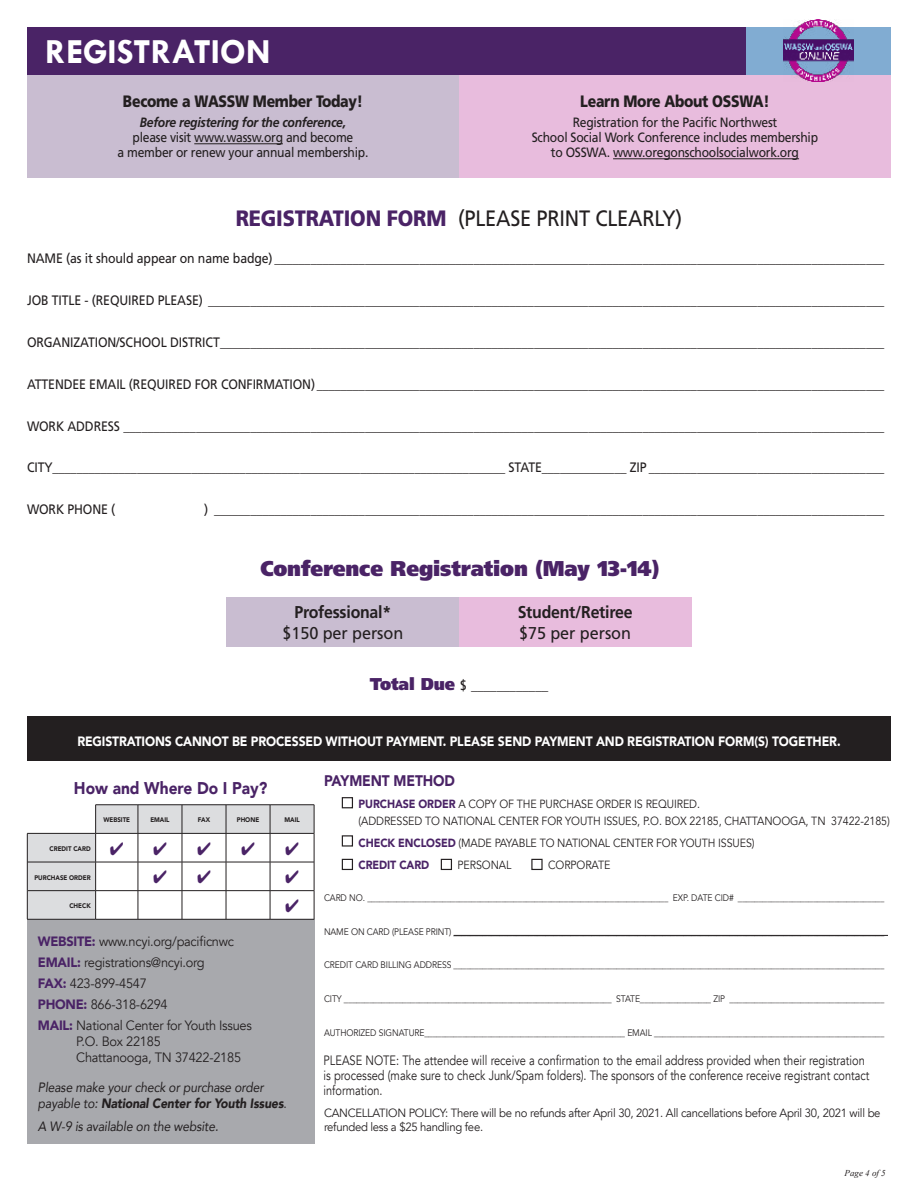
<style>
.page{position:relative;width:918px;height:1188px;background:#fff}
.page>*{position:absolute;margin:0;border:0;box-sizing:border-box;transform-origin:0 0}
.t1{font:700 35.55px "Tw Cen";color:#fff}
.t2{font:22.2px "Frutiger";letter-spacing:-.01em;color:#231f20;scale:.9 1}
.t3{font:900 21.45px "Frutiger";letter-spacing:-.005em;color:#4a2366;scale:.95 1}
.t4{font:700 17.1px "Frutiger";letter-spacing:-.015em;color:#231f20;scale:.93 1}
.t5{font:17.1px "Frutiger";letter-spacing:-.005em;color:#231f20;scale:.95 1}
.t6{font:900 16.95px "Avenir";color:#4a2366;scale:.91 1}
.t7{font:900 16.5px "Frutiger";letter-spacing:-.02em;color:#231f20;scale:.85 1}
.t8{font:900 15.3px "Avenir";letter-spacing:-.01em;color:#4a2366;scale:.9 1}
.t9{font:13.65px "Frutiger";letter-spacing:-.01em;color:#231f20;scale:.9 1}
.t10{font:700 13.65px "Frutiger";color:#231f20;scale:.95 1}
.t11{font:13.5px/15px "Avenir";color:#231f20;scale:.82 1}
.t12{font:13.5px/15px "Frutiger";letter-spacing:-.02em;color:#231f20;text-align:center;scale:.9 1}
.t13{font:13.5px/20.9px "Avenir";letter-spacing:-.02em;color:#231f20;scale:.95 1}
.t14{font:italic 13.5px/16.2px "Avenir";letter-spacing:-.01em;color:#231f20;scale:.9 1}
.t15{font:900 13.5px "Avenir";letter-spacing:-.01em;color:#fff;scale:.9 1}
.t16{font:italic 700 13.5px "Frutiger";letter-spacing:-.02em;color:#231f20;scale:.9 1}
.t17{font:11.85px/16.2px "Avenir";letter-spacing:-.01em;color:#231f20;scale:.9 1}
.t18{font:11.85px/14px "Avenir";letter-spacing:-.01em;color:#231f20;scale:.95 1}
.t19{font:9.45px "Avenir";letter-spacing:-.01em;color:#231f20;scale:.9 1}
.t20{font:italic 9px "Times New Roman";color:#231f20}
.t21{font:900 6.75px "Avenir";color:#231f20;scale:.91 1}
.s1{font-weight:900;color:#4a2366}
.s2{font-weight:900;font-size:17.1px;color:#4a2366}
.s3{font-weight:400}
.s4{font-weight:900}
.s5{font-style:normal}
</style>
<div class="page">
<div style="left:459px;top:73px;width:432px;height:105px;background:#e8bcdd"></div>
<hr style="left:613px;top:158px;width:186px;height:1px;background:#231f20">
<div style="left:27px;top:920px;width:287px;height:224px;background:#a8a9ad"></div>
<div style="left:27px;top:73px;width:432px;height:105px;background:#c9bdd1"></div>
<hr style="left:194px;top:143px;width:89px;height:1px;background:#231f20">
<div style="left:27px;top:717px;width:864px;height:44px;background:#231f20"></div>
<hr style="left:27px;top:919px;width:69px;height:1px;background:#231f20">
<hr style="left:96px;top:919px;width:42px;height:1px;background:#231f20">
<hr style="left:138px;top:919px;width:44px;height:1px;background:#231f20">
<hr style="left:182px;top:919px;width:44px;height:1px;background:#231f20">
<hr style="left:226px;top:919px;width:44px;height:1px;background:#231f20">
<hr style="left:270px;top:919px;width:44px;height:1px;background:#231f20">
<hr style="left:454px;top:935px;width:434px;height:1px;background:#231f20">
<div style="left:342px;top:797px;width:11px;height:11px;border:1px solid #231f20"></div>
<div style="left:342px;top:835px;width:11px;height:12px;border:1px solid #231f20"></div>
<div style="left:342px;top:859px;width:11px;height:11px;border:1px solid #231f20"></div>
<div style="left:441px;top:859px;width:11px;height:11px;border:1px solid #231f20"></div>
<div style="left:531px;top:859px;width:12px;height:11px;border:1px solid #231f20"></div>
<div style="left:27px;top:27px;width:864px;height:48px;background:#81acd2"></div>
<div style="left:27px;top:27px;width:718px;height:48px;background:#4a2366"></div>
<img style="left:783px;top:20px;width:70px;height:61px">
<div style="left:227px;top:597px;width:232px;height:50px;background:#c9bdd1"></div>
<div style="left:459px;top:597px;width:232px;height:50px;background:#e8bcdd"></div>
<svg style="left:27px;top:805px;width:288px;height:114px"></svg>
<h1 class="t1" style="left:45px;top:30px;width:227px">REGISTRATION</h1>
<p class="t7" style="left:123px;top:91px;width:284px">Become a WASSW Member Today!</p>
<p class="t16" style="left:140px;top:115px;width:231px">Before registering for the conference,</p>
<p class="t12" style="left:118px;top:130px;width:280px">please visit www.wassw.org and become<br>a member or renew your annual membership.</p>
<p class="t7" style="left:580px;top:91px;width:225px">Learn More About OSSWA!</p>
<p class="t12" style="left:532px;top:115px;width:320px">Registration for the Pacific Northwest<br>School Social Work Conference includes membership to OSSWA. www.oregonschoolsocialwork.org</p>
<h2 class="t2" style="left:236px;top:205px;width:498px"><span class="s1">REGISTRATION FORM</span> (PLEASE PRINT CLEARLY)</h2>
<p class="t9" style="left:27px;top:250px;width:954px">NAME (as it should appear on name badge) _____________________________________________________________________________________________________</p>
<p class="t9" style="left:27px;top:292px;width:954px">JOB TITLE - (REQUIRED PLEASE) ________________________________________________________________________________________________________________</p>
<p class="t9" style="left:27px;top:334px;width:954px">ORGANIZATION/SCHOOL DISTRICT______________________________________________________________________________________________________________</p>
<p class="t9" style="left:27px;top:376px;width:954px">ATTENDEE EMAIL (REQUIRED FOR CONFIRMATION) ______________________________________________________________________________________________</p>
<p class="t9" style="left:27px;top:418px;width:954px">WORK ADDRESS ______________________________________________________________________________________________________________________________</p>
<p class="t9" style="left:27px;top:460px;width:954px">CITY___________________________________________________________________________ STATE______________ ZIP _______________________________________</p>
<p class="t9" style="left:27px;top:501px;width:100px">WORK PHONE (</p>
<p class="t9" style="left:204px;top:501px;width:757px">) _______________________________________________________________________________________________________________</p>
<h3 class="t3" style="left:260px;top:555px;width:422px">Conference Registration (May 13-14)</h3>
<p class="t4" style="left:295px;top:602px;width:106px">Professional*</p>
<p class="t5" style="left:282px;top:623px;width:129px">$150 per person</p>
<p class="t4" style="left:518px;top:602px;width:125px">Student/Retiree</p>
<p class="t5" style="left:519px;top:623px;width:119px">$75 per person</p>
<p class="t10" style="left:370px;top:678px;width:190px"><span class="s2">Total Due</span> <span class="s3">$</span> ____________</p>
<p class="t15" style="left:77px;top:729px;width:850px">REGISTRATIONS CANNOT BE PROCESSED WITHOUT PAYMENT. PLEASE SEND PAYMENT AND REGISTRATION FORM(S) TOGETHER.</p>
<p class="t6" style="left:74px;top:774px;width:214px">How and Where Do I Pay?</p>
<p class="t21" style="left:103px;top:814px;width:31px">WEBSITE</p>
<p class="t21" style="left:150px;top:814px;width:23px">EMAIL</p>
<p class="t21" style="left:198px;top:814px;width:15px">FAX</p>
<p class="t21" style="left:237px;top:814px;width:26px">PHONE</p>
<p class="t21" style="left:284px;top:814px;width:18px">MAIL</p>
<p class="t21" style="left:50px;top:843px;width:47px">CREDIT CARD</p>
<p class="t21" style="left:34px;top:872px;width:63px">PURCHASE ORDER</p>
<p class="t21" style="left:69px;top:900px;width:25px">CHECK</p>
<p class="t13" style="left:38px;top:932px;width:227px"><span class="s1">WEBSITE:</span> www.ncyi.org/pacificnwc<br><span class="s1">EMAIL:</span> registrations@ncyi.org<br><span class="s1">FAX:</span> 423-899-4547<br><span class="s1">PHONE:</span> 866-318-6294<br><span class="s1">MAIL:</span> National Center for Youth Issues</p>
<p class="t13" style="left:76px;top:1033px;width:175px;line-height:16.2px">P.O. Box 22185<br>Chattanooga, TN 37422-2185</p>
<p class="t14" style="left:38px;top:1079px;width:278px">Please make your check or purchase order payable to: <span class="s4">National Center for Youth Issues</span><span class="s5">.</span></p>
<p class="t14" style="left:38px;top:1118px;width:202px">A W-9 is available on the website.</p>
<p class="t8" style="left:324px;top:768px;width:147px">PAYMENT METHOD</p>
<p class="t17" style="left:359px;top:796px;width:592px"><span class="s1">PURCHASE ORDER</span> A COPY OF THE PURCHASE ORDER IS REQUIRED.<br>(ADDRESSED TO NATIONAL CENTER FOR YOUTH ISSUES, P.O. BOX 22185, CHATTANOOGA, TN 37422-2185)</p>
<p class="t17" style="left:359px;top:832px;width:442px;line-height:22px"><span class="s1">CHECK ENCLOSED</span> (MADE PAYABLE TO NATIONAL CENTER FOR YOUTH ISSUES)<br><span class="s1">CREDIT CARD</span></p>
<p class="t17" style="left:458px;top:857px;width:61px">PERSONAL</p>
<p class="t17" style="left:548px;top:857px;width:71px">CORPORATE</p>
<p class="t19" style="left:324px;top:892px;width:624px">CARD NO. ________________________________________________________________________ EXP. DATE CID# ___________________________________</p>
<p class="t19" style="left:324px;top:960px;width:624px">CREDIT CARD BILLING ADDRESS _______________________________________________________________________________________________________</p>
<p class="t19" style="left:324px;top:993px;width:624px">CITY ________________________________________________________________ STATE_________________ ZIP _____________________________________</p>
<p class="t19" style="left:324px;top:1027px;width:624px">AUTHORIZED SIGNATURE________________________________________________ EMAIL _______________________________________________________</p>
<p class="t11" style="left:324px;top:1053px;width:667px">PLEASE NOTE: The attendee will receive a confirmation to the email address provided when their registration is processed (make sure to check Junk/Spam folders). The sponsors of the conference receive registrant contact information.</p>
<p class="t18" style="left:324px;top:1106px;width:587px">CANCELLATION POLICY: There will be no refunds after April 30, 2021. All cancellations before April 30, 2021 will be refunded less a $25 handling fee.</p>
<p class="t20" style="left:845px;top:1167px;width:43px">Page 4 of 5</p>
</div>
